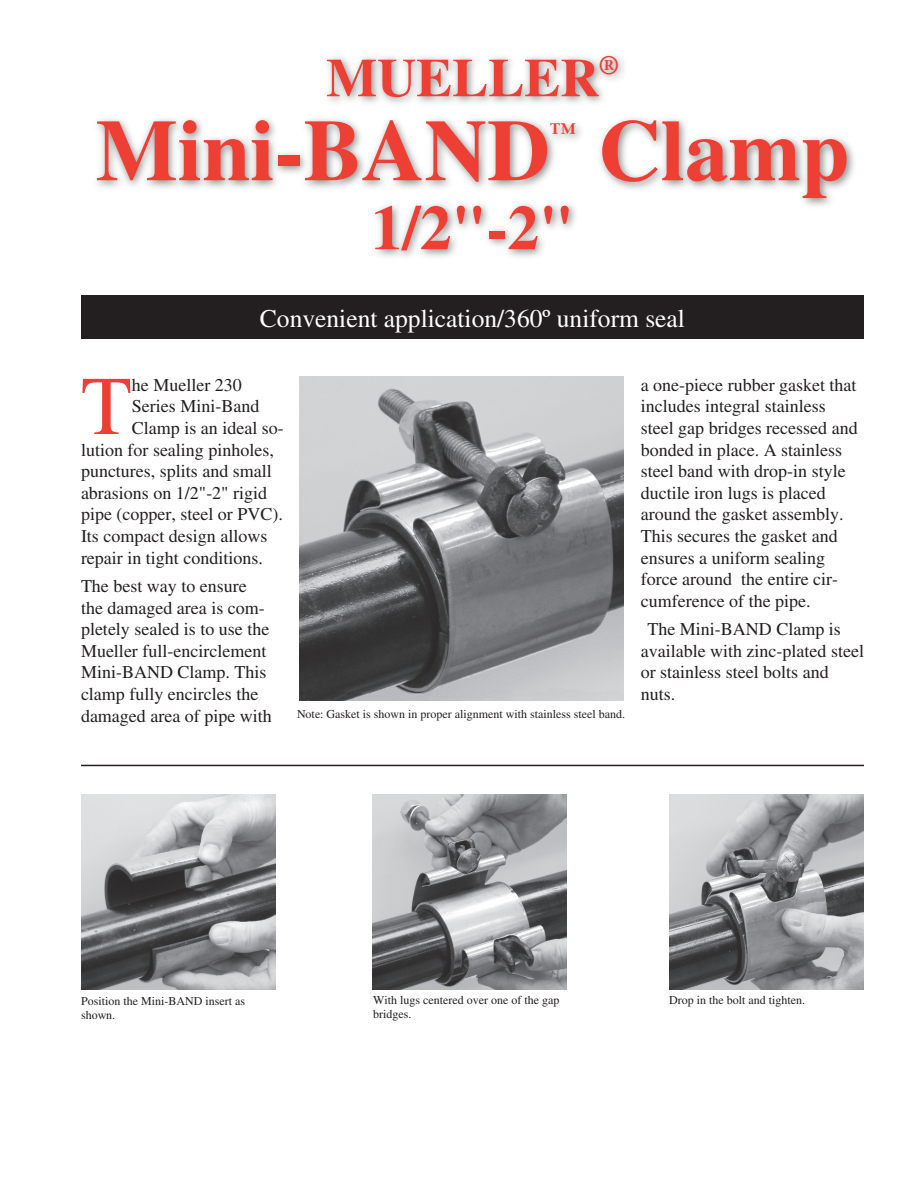
<style>
.page{position:relative;width:918px;height:1188px;background:#fff}
.page>*{position:absolute;margin:0;border:0;box-sizing:border-box;transform-origin:0 0}
.t1{font:700 87px "Times";color:#ee3f34}
.t2{font:83.25px "Times";color:#ee3f34}
.t3{font:700 63px "Times";color:#ee3f34}
.t4{font:700 54px "Times";color:#ee3f34}
.t5{font:700 26.25px "Times";color:#ee3f34}
.t6{font:25.5px "Times";color:#fff}
.t7{font:18px/21.6px "Times";color:#231f20}
.t8{font:12px/14.4px "Times";color:#231f20}
</style>
<div class="page">
<div style="left:91px;top:49px;width:767px;height:212px;background:#231f20;opacity:.54"></div>
<div style="left:81px;top:295px;width:783px;height:44px;background:#231f20"></div>
<img style="left:81px;top:794px;width:195px;height:195px">
<img style="left:372px;top:794px;width:195px;height:195px">
<img style="left:669px;top:794px;width:195px;height:195px">
<hr style="left:81px;top:765px;width:783px;height:1px;background:#231f20">
<img style="left:300px;top:377px;width:324px;height:324px">
<p class="t4" style="left:326px;top:46px;width:294px">MUELLER<sup>®</sup></p>
<p class="t1" style="left:96px;top:99px;width:456px">MINI-BAND</p>
<p class="t5" style="left:550px;top:117px;width:28px">™</p>
<p class="t1" style="left:598px;top:99px;width:253px">CLAMP</p>
<p class="t3" style="left:371px;top:190px;width:204px">1/2"-2"</p>
<p class="t6" style="left:260px;top:304px;width:427px">Convenient application/360º uniform seal</p>
<p class="t2" style="left:81px;top:359px;width:52px">T</p>
<p class="t7" style="left:132px;top:374px;width:111px">he Mueller 230</p>
<p class="t7" style="left:132px;top:395px;width:129px">Series Mini-Band</p>
<p class="t7" style="left:132px;top:417px;width:153px">Clamp is an ideal so-</p>
<p class="t7" style="left:81px;top:439px;width:194px">lution for sealing pinholes,</p>
<p class="t7" style="left:81px;top:460px;width:192px">punctures, splits and small</p>
<p class="t7" style="left:81px;top:482px;width:188px">abrasions on 1/2"-2" rigid</p>
<p class="t7" style="left:81px;top:503px;width:203px">pipe (copper, steel or PVC).</p>
<p class="t7" style="left:81px;top:525px;width:188px">Its compact design allows</p>
<p class="t7" style="left:81px;top:547px;width:183px">repair in tight conditions.</p>
<p class="t7" style="left:81px;top:575px;width:192px">The best way to ensure the damaged area is com&shy;pletely sealed is to use the<br>Mueller full-encirclement<br>Mini-BAND Clamp. This clamp fully encircles the damaged area of pipe with</p>
<p class="t8" style="left:297px;top:707px;width:330px">Note: Gasket is shown in proper alignment with stainless steel band.</p>
<p class="t7" style="left:641px;top:374px;width:218px">a one-piece rubber gasket that includes integral stainless steel gap bridges recessed and bonded in place. A stainless steel band with drop-in style ductile iron lugs is placed around the gasket assembly.<br>This secures the gasket and ensures a uniform sealing force around the entire cir&shy;cumference of the pipe.</p>
<p class="t7" style="left:641px;top:618px;width:225px;text-indent:7px">The Mini-BAND Clamp is available with zinc-plated steel or stainless steel bolts and nuts.</p>
<p class="t8" style="left:81px;top:994px;width:166px">Position the Mini-BAND insert as shown.</p>
<p class="t8" style="left:373px;top:993px;width:188px">With lugs centered over one of the gap bridges.</p>
<p class="t8" style="left:669px;top:993px;width:137px">Drop in the bolt and tighten.</p>
</div>
